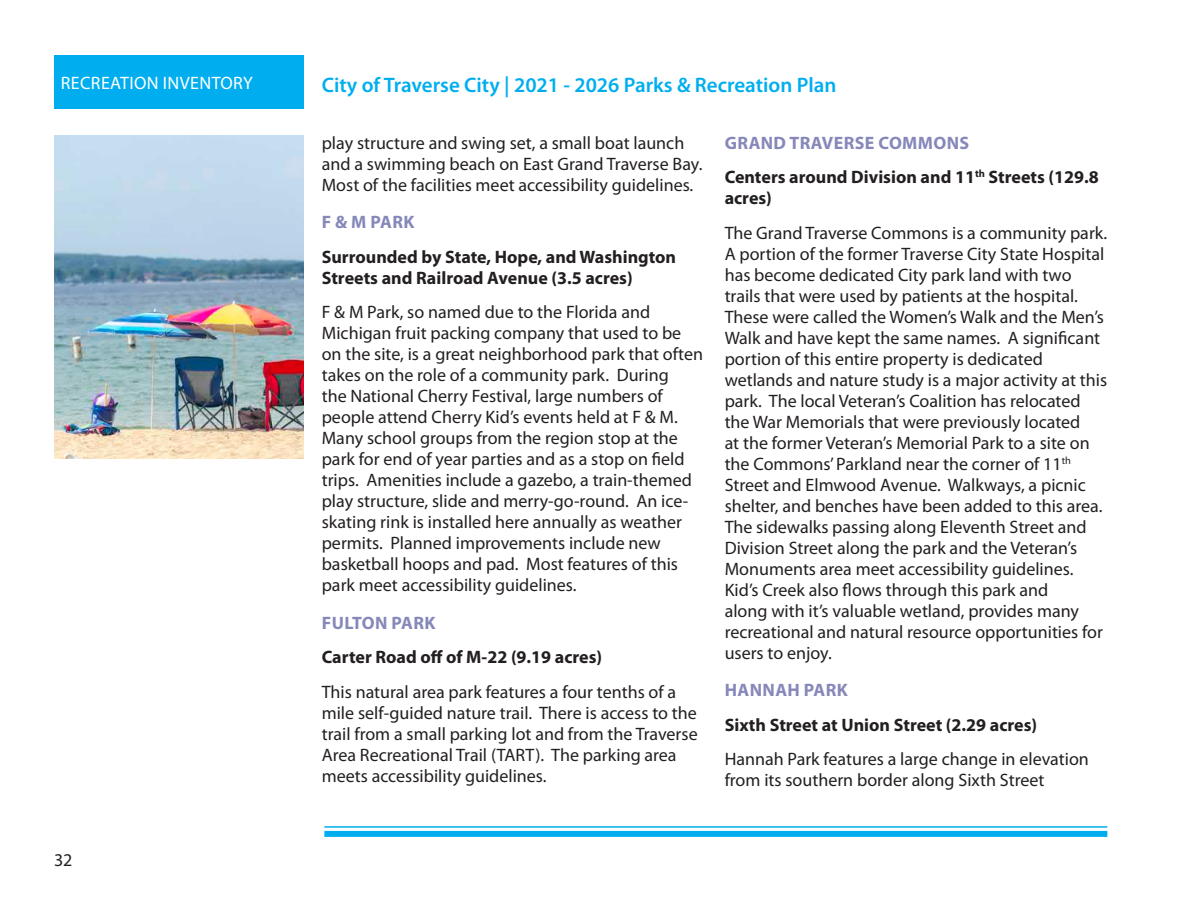
<style>
.page{position:relative;width:1188px;height:918px;background:#fff}
.page>*{position:absolute;margin:0;border:0;box-sizing:border-box;transform-origin:0 0}
.t1{font:600 21px "Myriad Pro";color:#00aeef}
.main_body{font:18px/21px "Myriad Pro";color:#231f20}
.main_body_bold{font:700 18px/21px "Myriad Pro";color:#231f20}
.subheader{font:700 18px "Myriad Pro";letter-spacing:.02em;color:#8688ba}
.t2{font:18px "Myriad Pro";letter-spacing:.02em;color:#fff}
</style>
<div class="page">
<div style="left:324px;top:831px;width:783px;height:6px;background:#00aeef"></div>
<hr style="left:324px;top:826px;width:783px;height:2px;background:#00aeef">
<div style="left:54px;top:56px;width:250px;height:54px;background:#00aeef"></div>
<img style="left:54px;top:135px;width:250px;height:324px">
<p class="t2" style="left:61px;top:72px;width:193px">RECREATION INVENTORY</p>
<p class="t1" style="left:322px;top:72px;width:516px">City of Traverse City | 2021 - 2026 Parks &amp; Recreation Plan</p>
<p class="main_body" style="left:322px;top:132px;width:382px">play structure and swing set, a small boat launch and a swimming beach on East Grand Traverse Bay.<br>Most of the facilities meet accessibility guidelines.</p>
<p class="subheader" style="left:322px;top:210px;width:94px">F &amp; M PARK</p>
<p class="main_body_bold" style="left:322px;top:245px;width:356px">Surrounded by State, Hope, and Washington<br>Streets and Railroad Avenue (3.5 acres)</p>
<p class="main_body" style="left:322px;top:301px;width:383px">F &amp; M Park, so named due to the Florida and Michigan fruit packing company that used to be on the site, is a great neighborhood park that often takes on the role of a community park. During<br>the National Cherry Festival, large numbers of people attend Cherry Kid’s events held at F &amp; M.<br>Many school groups from the region stop at the park for end of year parties and as a stop on field trips. Amenities include a gazebo, a train-themed play structure, slide and merry-go-round. An ice&shy;skating rink is installed here annually as weather permits. Planned improvements include new basketball hoops and pad. Most features of this park meet accessibility guidelines.</p>
<p class="subheader" style="left:322px;top:611px;width:115px">FULTON PARK</p>
<p class="main_body_bold" style="left:322px;top:646px;width:282px">Carter Road off of M-22 (9.19 acres)</p>
<p class="main_body" style="left:322px;top:681px;width:377px">This natural area park features a four tenths of a mile self-guided nature trail. There is access to the trail from a small parking lot and from the Traverse Area Recreational Trail (TART). The parking area meets accessibility guidelines.</p>
<p class="subheader" style="left:725px;top:131px;width:246px">GRAND TRAVERSE COMMONS</p>
<p class="main_body_bold" style="left:725px;top:166px;width:376px">Centers around Division and 11<sup>th</sup> Streets (129.8 acres)</p>
<p class="main_body" style="left:725px;top:222px;width:384px">The Grand Traverse Commons is a community park.<br>A portion of the former Traverse City State Hospital has become dedicated City park land with two trails that were used by patients at the hospital.<br>These were called the Women’s Walk and the Men’s Walk and have kept the same names. A significant portion of this entire property is dedicated wetlands and nature study is a major activity at this park. The local Veteran’s Coalition has relocated the War Memorials that were previously located<br>at the former Veteran’s Memorial Park to a site on the Commons’ Parkland near the corner of 11<sup>th </sup>Street and Elmwood Avenue. Walkways, a picnic shelter, and benches have been added to this area.<br>The sidewalks passing along Eleventh Street and Division Street along the park and the Veteran’s Monuments area meet accessibility guidelines.<br>Kid’s Creek also flows through this park and<br>along with it’s valuable wetland, provides many recreational and natural resource opportunities for users to enjoy.</p>
<p class="subheader" style="left:725px;top:678px;width:125px">HANNAH PARK</p>
<p class="main_body_bold" style="left:725px;top:713px;width:314px">Sixth Street at Union Street (2.29 acres)</p>
<p class="main_body" style="left:725px;top:748px;width:366px">Hannah Park features a large change in elevation from its southern border along Sixth Street</p>
<p class="main_body" style="left:54px;top:849px;width:20px">32</p>
</div>
